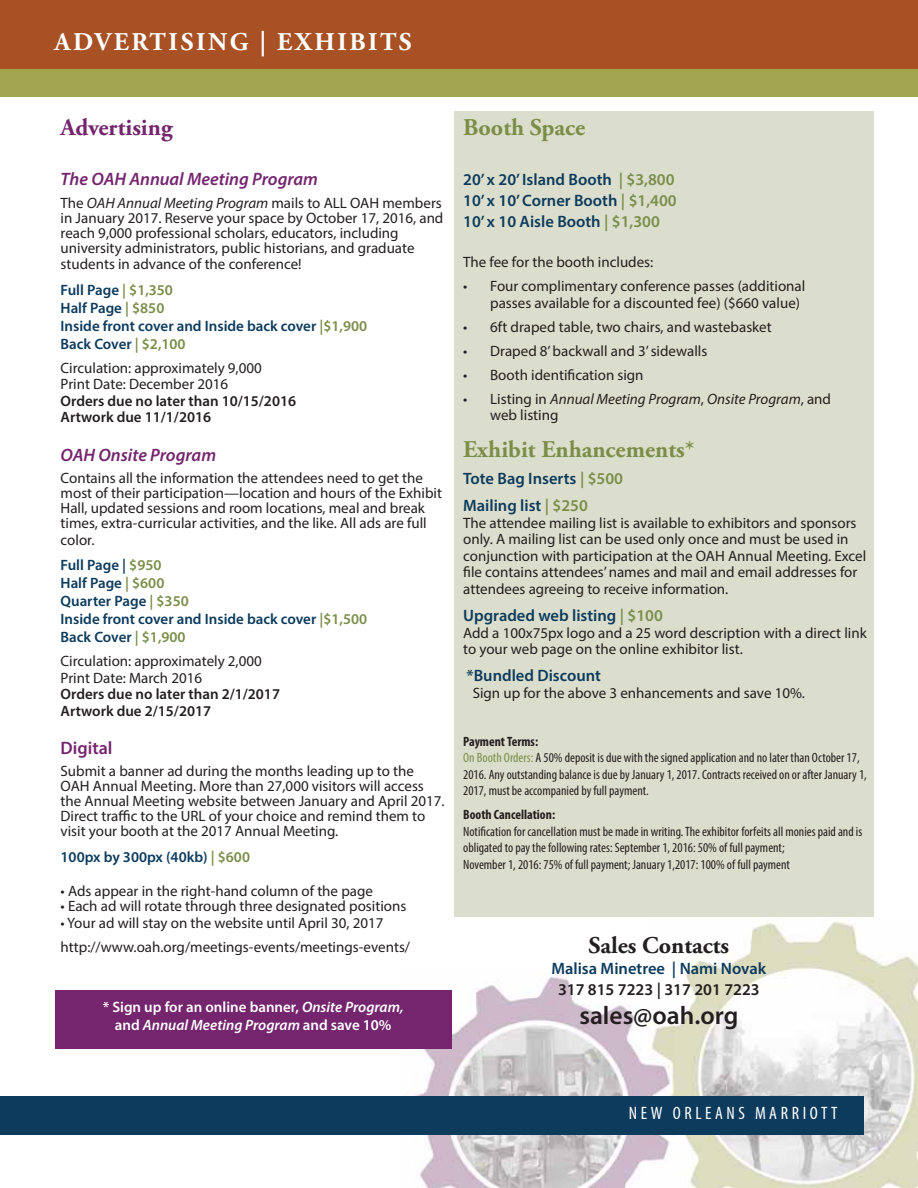
<style>
.page{position:relative;width:918px;height:1188px;background:#fff}
.page>*{position:absolute;margin:0;border:0;box-sizing:border-box;transform-origin:0 0}
.t1{font:700 25.5px "Adobe Garamond Pro";letter-spacing:.1em;color:#fff}
.t2{font:600 25.5px "Myriad Pro";color:#231f20}
.t3{font:700 24px "Adobe Garamond Pro";color:#7b8e48}
.t4{font:700 24px "Adobe Garamond Pro";color:#231f20}
.t5{font:700 24px "Adobe Garamond Pro";color:#74256e}
.t6{font:italic 600 18px "Myriad Pro";color:#74256e}
.t7{font:condensed 18px "Myriad Pro";letter-spacing:.2em;color:#fff}
.t8{font:600 18px "Myriad Pro";color:#74256e}
.t9{font:600 16.5px/21px "Myriad Pro";color:#0c3b5d}
.t10{font:600 16.5px "Myriad Pro";color:#231f20}
.t11{font:15px/15px "Myriad Pro";color:#231f20}
.t12{font:600 15px/18px "Myriad Pro";color:#0c3b5d}
.t13{font:600 15px/16.5px "Myriad Pro";color:#231f20}
.t14{font:600 15px/18px "Myriad Pro";color:#fff;text-align:center}
.t15{font:italic 15px/16.5px "Myriad Pro";color:#231f20}
.t16{font:condensed 13.5px/16.5px "Myriad Pro";color:#231f20}
.t17{font:700 condensed 13.5px "Myriad Pro";color:#231f20}
.s1{font-style:italic}
.s2{font-weight:600;color:#0c3b5d}
.s3{font-weight:600;color:#7a8e4a}
.s4{color:#7a8e4a}
.s5{font-weight:400;color:#231f20}
.s6{font-style:normal}
.s7{font-weight:700}
.s8{color:#7b8e48}
</style>
<div class="page">
<img style="left:404px;top:976px;width:245px;height:212px">
<img style="left:649px;top:920px;width:269px;height:268px">
<div style="left:454px;top:112px;width:420px;height:805px;background:#dcdecd"></div>
<div style="left:56px;top:990px;width:396px;height:59px;background:#74256e"></div>
<div style="left:0;top:0;width:918px;height:72px;background:#a75125"></div>
<div style="left:0;top:69px;width:918px;height:28px;background:#a3a54f"></div>
<div style="left:0;top:1096px;width:863px;height:39px;background:#0c3b5d"></div>
<h1 class="t1" style="left:55px;top:32px;width:359px">ADVERTISING | EXHIBITS</h1>
<h2 class="t5" style="left:61px;top:118px;width:113px">Advertising</h2>
<p class="t6" style="left:61px;top:173px;width:259px">The OAH Annual Meeting Program</p>
<p class="t11" style="left:61px;top:197px;width:384px">The <span class="s1">OAH Annual Meeting Program</span> mails to ALL OAH members in January 2017. Reserve your space by October 17, 2016, and reach 9,000 professional scholars, educators, including university administrators, public historians, and graduate</p>
<p class="t11" style="left:61px;top:253px;width:243px;line-height:25.5px">students in advance of the conference!<br><span class="s2">Full Page</span> <span class="s3">| $1,350</span></p>
<p class="t12" style="left:61px;top:300px;width:308px">Half Page <span class="s4">| $850<br></span>Inside front cover and Inside back cover <span class="s4">|$1,900<br></span>Back Cover <span class="s4">| $2,100</span></p>
<p class="t11" style="left:61px;top:361px;width:203px;line-height:16.5px">Circulation: approximately 9,000<br>Print Date: December 2016</p>
<p class="t13" style="left:61px;top:394px;width:237px">Orders due no later than 10/15/2016<br>Artwork due 11/1/2016</p>
<p class="t6" style="left:61px;top:448px;width:157px">OAH Onsite Program</p>
<p class="t11" style="left:61px;top:472px;width:383px">Contains all the information the attendees need to get the most of their participation—location and hours of the Exhibit Hall, updated sessions and room locations, meal and break times, extra-curricular activities, and the like. All ads are full</p>
<p class="t12" style="left:61px;top:528px;width:102px;line-height:25.5px"><span class="s5">color.<br></span>Full Page | <span class="s4">$950</span></p>
<p class="t12" style="left:61px;top:576px;width:308px">Half Page <span class="s4">| $600<br></span>Quarter Page <span class="s4">| $350<br></span>Inside front cover and Inside back cover <span class="s4">|$1,500<br></span>Back Cover <span class="s4">| $1,900</span></p>
<p class="t11" style="left:61px;top:654px;width:203px;line-height:16.5px">Circulation: approximately 2,000<br>Print Date: March 2016</p>
<p class="t13" style="left:61px;top:687px;width:221px">Orders due no later than 2/1/2017<br>Artwork due 2/15/2017</p>
<p class="t8" style="left:61px;top:741px;width:53px">Digital</p>
<p class="t11" style="left:61px;top:765px;width:386px">Submit a banner ad during the months leading up to the OAH Annual Meeting. More than 27,000 visitors will access the Annual Meeting website between January and April 2017.<br>Direct traffic to the URL of your choice and remind them to visit your booth at the 2017 Annual Meeting.</p>
<p class="t12" style="left:61px;top:849px;width:191px">100px by 300px (40kb) <span class="s4">| $600</span></p>
<p class="t11" style="left:61px;top:885px;width:314px">• Ads appear in the right-hand column of the page</p>
<p class="t11" style="left:61px;top:900px;width:347px">• Each ad will rotate through three designated positions</p>
<p class="t11" style="left:61px;top:912px;width:351px;line-height:24px">• Your ad will stay on the website until April 30, 2017 http://www.oah.org/meetings-events/meetings-events/</p>
<p class="t14" style="left:103px;top:999px;width:302px">* Sign up for an online banner, <span class="s1">Onsite Program, </span>and <span class="s1">Annual Meeting Program</span> and save 10%</p>
<h2 class="t3" style="left:463px;top:118px;width:124px">Booth Space</h2>
<p class="t9" style="left:463px;top:170px;width:215px">20’ x 20’ Island Booth <span class="s4">| $3,800<br></span>10’ x 10’ Corner Booth <span class="s4">| $1,400<br></span>10’ x 10 Aisle Booth <span class="s4">| $1,300</span></p>
<p class="t11" style="left:463px;top:256px;width:192px">The fee for the booth includes:</p>
<p class="t11" style="left:490px;top:280px;width:317px;line-height:16.5px;text-indent:-27px">• Four complimentary conference passes (additional passes available for a discounted fee) ($660 value)</p>
<p class="t11" style="left:463px;top:321px;width:310px">• 6ft draped table, two chairs, and wastebasket</p>
<p class="t11" style="left:463px;top:345px;width:246px">• Draped 8’ backwall and 3’ sidewalls</p>
<p class="t11" style="left:463px;top:369px;width:182px">• Booth identification sign</p>
<p class="t15" style="left:490px;top:392px;width:342px;text-indent:-27px"><span class="s6">• Listing in</span> Annual Meeting Program<span class="s6">,</span> Onsite Program<span class="s6">, and web listing</span></p>
<h2 class="t3" style="left:463px;top:439px;width:233px">Exhibit Enhancements*</h2>
<p class="t9" style="left:463px;top:466px;width:161px;line-height:27.3px">Tote Bag Inserts <span class="s4">| $500<br></span>Mailing list <span class="s4">| $250</span></p>
<p class="t11" style="left:463px;top:516px;width:405px;line-height:16.5px">The attendee mailing list is available to exhibitors and sponsors only. A mailing list can be used only once and must be used in conjunction with participation at the OAH Annual Meeting. Excel file contains attendees’ names and mail and email addresses for attendees agreeing to receive information.</p>
<p class="t9" style="left:463px;top:607px;width:201px">Upgraded web listing <span class="s4">| $100</span></p>
<p class="t11" style="left:463px;top:626px;width:405px;line-height:16.5px">Add a 100x75px logo and a 25 word description with a direct link to your web page on the online exhibitor list.</p>
<p class="t9" style="left:467px;top:667px;width:136px">*Bundled Discount</p>
<p class="t11" style="left:473px;top:687px;width:334px">Sign up for the above 3 enhancements and save 10%.</p>
<p class="t16" style="left:463px;top:734px;width:405px"><span class="s7">Payment Terms:<br></span><span class="s8">On Booth Orders:</span> A 50% deposit is due with the signed application and no later than October 17, 2016. Any outstanding balance is due by January 1, 2017. Contracts received on or after January 1, 2017, must be accompanied by full payment.</p>
<p class="t17" style="left:463px;top:810px;width:93px">Booth Cancellation:</p>
<p class="t16" style="left:463px;top:824px;width:401px">Notification for cancellation must be made in writing. The exhibitor forfeits all monies paid and is obligated to pay the following rates: September 1, 2016: 50% of full payment;<br>November 1, 2016: 75% of full payment; January 1,2017: 100% of full payment</p>
<h2 class="t4" style="left:589px;top:936px;width:142px">Sales Contacts</h2>
<p class="t9" style="left:551px;top:960px;width:216px">Malisa Minetree | Nami Novak</p>
<p class="t10" style="left:558px;top:984px;width:203px">317 815 7223 | 317 201 7223</p>
<h1 class="t2" style="left:579px;top:1006px;width:160px">sales@oah.org</h1>
<p class="t7" style="left:629px;top:1106px;width:210px">NEW ORLEANS MARRIOTT</p>
</div>
